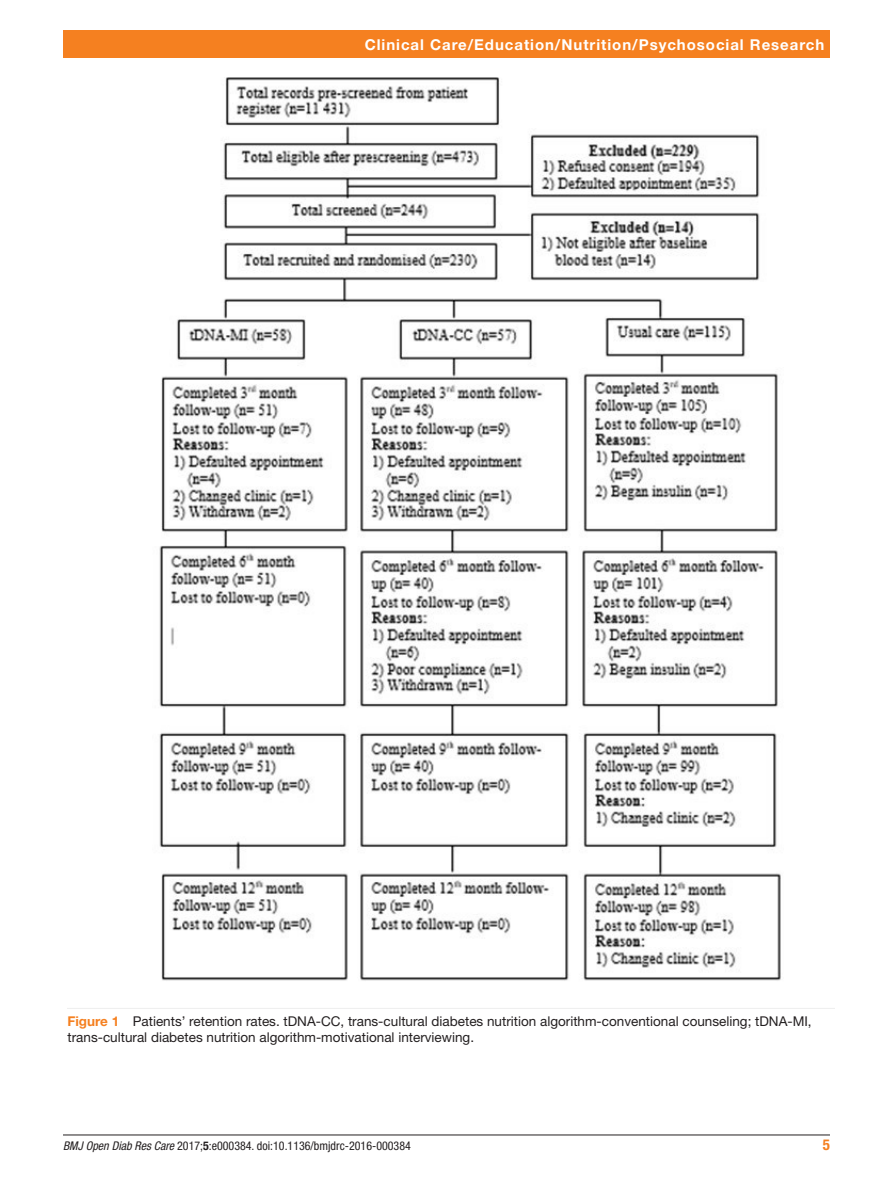
<style>
.page{position:relative;width:893px;height:1191px;background:#fff}
.page>*{position:absolute;margin:0;border:0;box-sizing:border-box;transform-origin:0 0}
.t1{font:700 15px "Helvetica Neue LT Std";letter-spacing:.065em;color:#fff}
.t2{font:700 condensed 15px "Helvetica Neue LT Std";color:#f58020}
.t3{font:13.5px/16.2px "Helvetica Neue LT Std";color:#231f20}
.t4{font:condensed 12px "Helvetica Neue LT Std";color:#231f20}
.s1{font-weight:700;color:#f58020}
.s2{font-style:italic}
.s3{font-weight:700}
</style>
<div class="page">
<hr style="left:63px;top:1134px;width:767px;height:1px;background:#231f20">
<img style="left:159px;top:77px;width:622px;height:904px">
<div style="left:63px;top:31px;width:767px;height:27px;background:#f58020"></div>
<p class="t1" style="left:365px;top:35px;width:461px">Clinical Care/Education/Nutrition/Psychosocial Research</p>
<p class="t3" style="left:68px;top:1013px;width:746px"><span class="s1">Figure 1</span> Patients’ retention rates. tDNA-CC, trans-cultural diabetes nutrition algorithm-conventional counseling; tDNA-MI, trans-cultural diabetes nutrition algorithm-motivational interviewing.</p>
<p class="t4" style="left:63px;top:1138px;width:349px"><span class="s2">BMJ Open Diab Res Care</span> 2017;<span class="s3">5</span>:e000384. doi:10.1136/bmjdrc-2016-000384</p>
<p class="t2" style="left:823px;top:1135px;width:9px">5</p>
</div>
